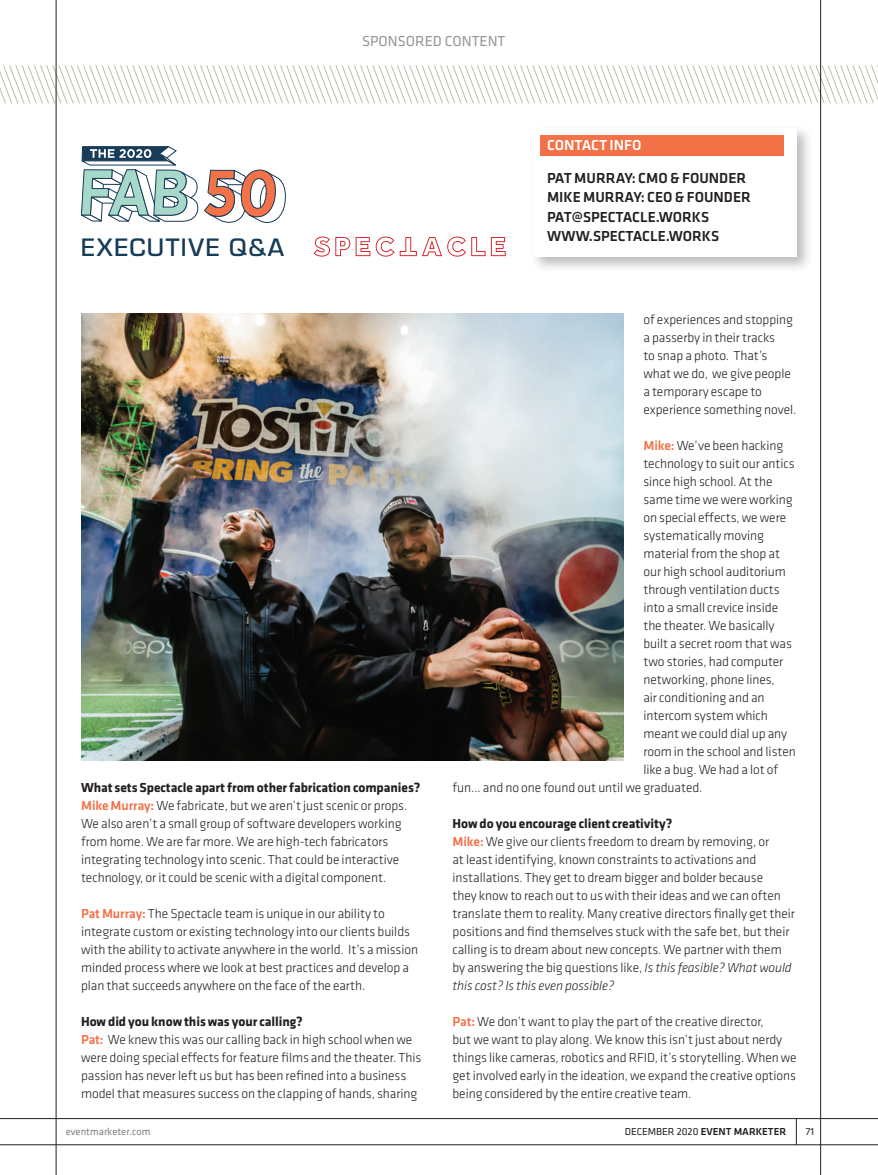
<style>
.page{position:relative;width:878px;height:1175px;background:#fff}
.page>*{position:absolute;margin:0;border:0;box-sizing:border-box;transform-origin:0 0}
.t1{font:500 26.25px "Eurostile";letter-spacing:.055em;color:#143b58}
.t2{font:500 15px/19.5px "Klavika";color:#231f20}
.t3{font:15px "Klavika";color:#939598}
.t4{font:500 15px "Klavika";color:#fff}
.t5{font:300 13.5px/18px "Klavika";letter-spacing:-.005em;color:#231f20}
.t6{font:500 10.5px "Klavika";color:#231f20}
.t7{font:10.5px "Klavika";color:#808285}
.t8{font:10.5px "Klavika";color:#231f20}
.s1{font-weight:700}
.s2{font-weight:500;color:#f37147}
.s3{font-style:italic}
.s4{font-weight:400}
</style>
<div class="page">
<svg style="left:0;top:64px;width:878px;height:40px"></svg>
<svg style="left:81px;top:146px;width:205px;height:77px"></svg>
<hr style="left:820px;top:0;width:1px;height:1174px;background:#231f20">
<hr style="left:56px;top:0;width:1px;height:1174px;background:#231f20">
<hr style="left:0;top:1118px;width:878px;height:1px;background:#231f20">
<hr style="left:0;top:1144px;width:878px;height:1px;background:#231f20">
<svg style="left:796px;top:1118px;width:1px;height:26px"></svg>
<svg style="left:313px;top:236px;width:172px;height:20px"></svg>
<svg style="left:491px;top:237px;width:14px;height:19px"></svg>
<img style="left:81px;top:313px;width:542px;height:447px">
<div style="left:529px;top:124px;width:284px;height:149px;background:#231f20;opacity:.3"></div>
<div style="left:533px;top:128px;width:263px;height:128px;background:#fff"></div>
<div style="left:540px;top:135px;width:243px;height:20px;background:#f37147"></div>
<h1 class="t1" style="left:81px;top:229px;width:205px">EXECUTIVE Q&amp;A</h1>
<p class="t3" style="left:362px;top:31px;width:145px">SPONSORED CONTENT</p>
<p class="t4" style="left:547px;top:135px;width:96px">CONTACT INFO</p>
<p class="t2" style="left:547px;top:167px;width:205px">PAT MURRAY: CMO &amp; FOUNDER<br>MIKE MURRAY: CEO &amp; FOUNDER<br>PAT@SPECTACLE.WORKS<br>WWW.SPECTACLE.WORKS</p>
<p class="t5" style="left:81px;top:778px;width:341px"><span class="s1">What sets Spectacle apart from other fabrication companies?<br></span><span class="s2">Mike Murray:</span> We fabricate, but we aren’t just scenic or props.<br>We also aren’t a small group of software developers working from home. We are far more. We are high-tech fabricators integrating technology into scenic. That could be interactive technology, or it could be scenic with a digital component.</p>
<p class="t5" style="left:81px;top:904px;width:338px"><span class="s2">Pat Murray:</span> The Spectacle team is unique in our ability to integrate custom or existing technology into our clients builds with the ability to activate anywhere in the world. It’s a mission minded process where we look at best practices and develop a plan that succeeds anywhere on the face of the earth.</p>
<p class="t5" style="left:81px;top:1012px;width:342px"><span class="s1">How did you know this was your calling?<br></span><span class="s2">Pat:</span> We knew this was our calling back in high school when we were doing special effects for feature films and the theater. This passion has never left us but has been refined into a business model that measures success on the clapping of hands, sharing</p>
<p class="t5" style="left:643px;top:310px;width:154px">of experiences and stopping a passerby in their tracks<br>to snap a photo. That’s what we do, we give people a temporary escape to experience something novel.</p>
<p class="t5" style="left:643px;top:436px;width:141px"><span class="s2">Mike:</span> We’ve been hacking</p>
<p class="t5" style="left:643px;top:454px;width:153px">technology to suit our antics</p>
<p class="t5" style="left:643px;top:472px;width:131px">since high school. At the</p>
<p class="t5" style="left:643px;top:490px;width:151px">same time we were working</p>
<p class="t5" style="left:643px;top:508px;width:144px">on special effects, we were</p>
<p class="t5" style="left:643px;top:526px;width:122px">systematically moving</p>
<p class="t5" style="left:643px;top:544px;width:138px">material from the shop at</p>
<p class="t5" style="left:643px;top:562px;width:144px">our high school auditorium</p>
<p class="t5" style="left:643px;top:580px;width:138px">through ventilation ducts</p>
<p class="t5" style="left:643px;top:598px;width:136px">into a small crevice inside</p>
<p class="t5" style="left:643px;top:616px;width:133px">the theater. We basically</p>
<p class="t5" style="left:643px;top:634px;width:150px">built a secret room that was</p>
<p class="t5" style="left:643px;top:652px;width:142px">two stories, had computer</p>
<p class="t5" style="left:643px;top:670px;width:133px">networking, phone lines,</p>
<p class="t5" style="left:643px;top:688px;width:123px">air conditioning and an</p>
<p class="t5" style="left:643px;top:706px;width:126px">intercom system which</p>
<p class="t5" style="left:643px;top:724px;width:145px">meant we could dial up any</p>
<p class="t5" style="left:643px;top:742px;width:154px">room in the school and listen</p>
<p class="t5" style="left:643px;top:760px;width:136px">like a bug. We had a lot of</p>
<p class="t5" style="left:452px;top:778px;width:251px">fun... and no one found out until we graduated.</p>
<p class="t5" style="left:452px;top:814px;width:344px"><span class="s1">How do you encourage client creativity?<br></span><span class="s2">Mike:</span> We give our clients freedom to dream by removing, or<br>at least identifying, known constraints to activations and installations. They get to dream bigger and bolder because<br>they know to reach out to us with their ideas and we can often translate them to reality. Many creative directors finally get their positions and find themselves stuck with the safe bet, but their calling is to dream about new concepts. We partner with them by answering the big questions like, <span class="s3">Is this feasible? What would this cost? Is this even possible?</span></p>
<p class="t5" style="left:452px;top:1012px;width:346px"><span class="s2">Pat:</span> We don’t want to play the part of the creative director,<br>but we want to play along. We know this isn’t just about nerdy things like cameras, robotics and RFID, it’s storytelling. When we get involved early in the ideation, we expand the creative options being considered by the entire creative team.</p>
<p class="t7" style="left:66px;top:1124px;width:86px">eventmarketer.com</p>
<p class="t6" style="left:624px;top:1124px;width:163px"><span class="s4">DECEMBER 2020</span> EVENT MARKETER</p>
<p class="t8" style="left:806px;top:1124px;width:10px">71</p>
</div>
